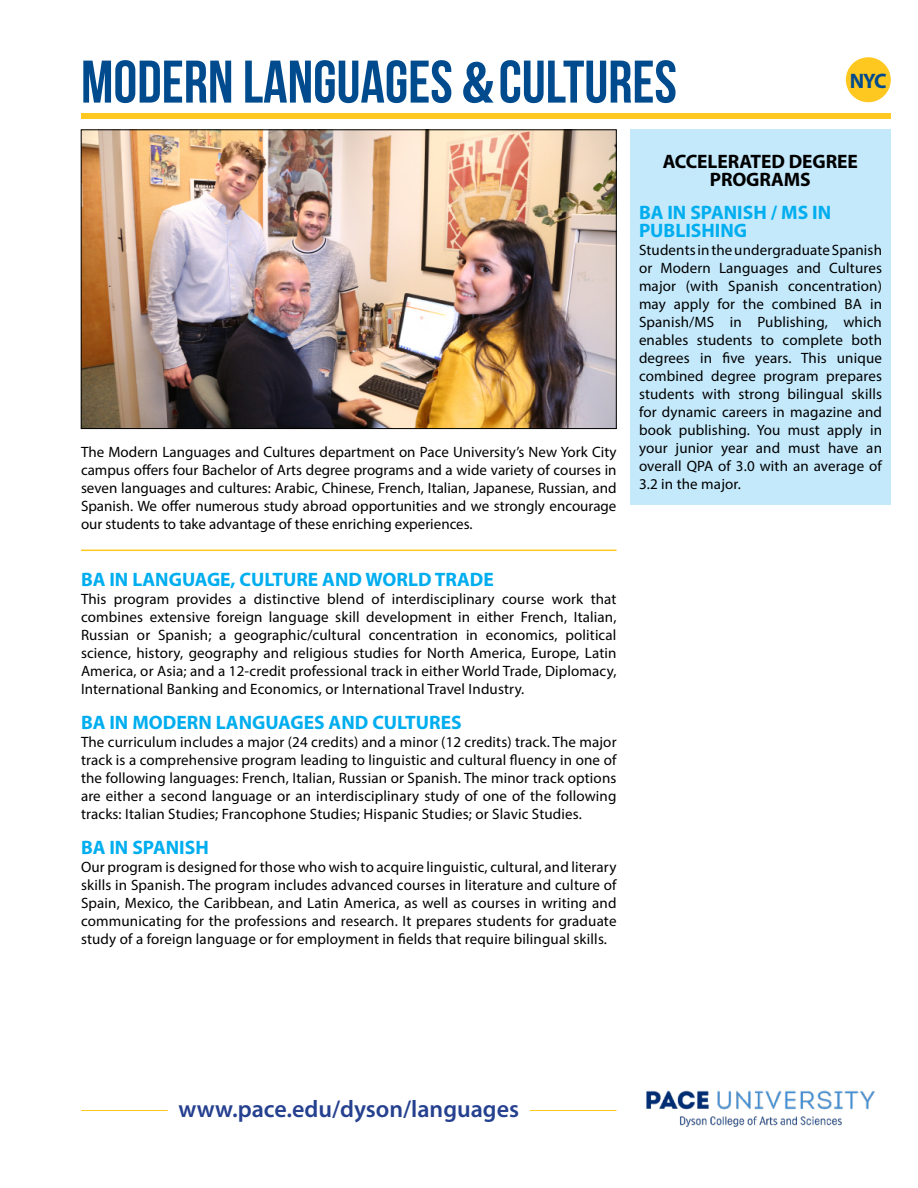
<style>
.page{position:relative;width:918px;height:1188px;background:#fff}
.page>*{position:absolute;margin:0;border:0;box-sizing:border-box;transform-origin:0 0}
.t1{font:700 60px "Bebas Neue";color:#004b8e}
.t2{font:600 24px "Myriad Pro";color:#25408f}
.t3{font:700 21px "Myriad Pro";color:#004b8e}
.t4{font:700 19.5px/18px "Myriad Pro";color:#00aeef}
.t5{font:700 19.5px/18px "Myriad Pro";letter-spacing:-.005em;color:#000;text-align:center}
.t6{font:15px/18px "Myriad Pro";letter-spacing:.01em;color:#000;text-align:justify}
.s1{font-family:"Myriad Pro";font-stretch:condensed}
</style>
<div class="page">
<div style="left:846px;top:57px;width:45px;height:45px;background:#ffc820;border-radius:50%"></div>
<div style="left:630px;top:130px;width:261px;height:375px;background:#c4e9fb"></div>
<div style="left:81px;top:113px;width:810px;height:6px;background:#ffc820"></div>
<hr style="left:81px;top:550px;width:535px;height:1px;background:#ffc820">
<img style="left:83px;top:132px;width:531px;height:295px">
<div style="left:81px;top:130px;width:535px;height:299px;border:1px solid #000"></div>
<hr style="left:81px;top:1110px;width:87px;height:1px;background:#ffc820">
<hr style="left:530px;top:1110px;width:86px;height:1px;background:#ffc820">
<img style="left:646px;top:1090px;width:229px;height:37px">
<h1 class="t1" style="left:81px;top:49px;width:597px">MODERN LANGUAGES <span class="s1">&amp;</span> CULTURES</h1>
<h3 class="t3" style="left:850px;top:67px;width:39px">NYC</h3>
<p class="t6" style="left:81px;top:443px;width:537px">The Modern Languages and Cultures department on Pace University’s New York City campus offers four Bachelor of Arts degree programs and a wide variety of courses in seven languages and cultures: Arabic, Chinese, French, Italian, Japanese, Russian, and Spanish. We offer numerous study abroad opportunities and we strongly encourage our students to take advantage of these enriching experiences.</p>
<h3 class="t4" style="left:81px;top:570px;width:414px">BA IN LANGUAGE, CULTURE AND WORLD TRADE</h3>
<p class="t6" style="left:81px;top:590px;width:537px">This program provides a distinctive blend of interdisciplinary course work that combines extensive foreign language skill development in either French, Italian, Russian or Spanish; a geographic/cultural concentration in economics, political science, history, geography and religious studies for North America, Europe, Latin America, or Asia; and a 12-credit professional track in either World Trade, Diplomacy, International Banking and Economics, or International Travel Industry.</p>
<h3 class="t4" style="left:81px;top:713px;width:382px">BA IN MODERN LANGUAGES AND CULTURES</h3>
<p class="t6" style="left:81px;top:733px;width:537px">The curriculum includes a major (24 credits) and a minor (12 credits) track. The major track is a comprehensive program leading to linguistic and cultural fluency in one of the following languages: French, Italian, Russian or Spanish. The minor track options are either a second language or an interdisciplinary study of one of the following tracks: Italian Studies; Francophone Studies; Hispanic Studies; or Slavic Studies.</p>
<h3 class="t4" style="left:81px;top:838px;width:129px">BA IN SPANISH</h3>
<p class="t6" style="left:81px;top:858px;width:537px">Our program is designed for those who wish to acquire linguistic, cultural, and literary skills in Spanish. The program includes advanced courses in literature and culture of Spain, Mexico, the Caribbean, and Latin America, as well as courses in writing and communicating for the professions and research. It prepares students for graduate study of a foreign language or for employment in fields that require bilingual skills.</p>
<h3 class="t5" style="left:663px;top:152px;width:197px">ACCELERATED DEGREE<br>PROGRAMS</h3>
<h3 class="t4" style="left:639px;top:203px;width:194px">BA IN SPANISH / MS IN<br>PUBLISHING</h3>
<p class="t6" style="left:639px;top:241px;width:245px">Students in the undergraduate Spanish or Modern Languages and Cultures major (with Spanish concentration) may apply for the combined BA in Spanish/MS in Publishing, which enables students to complete both degrees in five years. This unique combined degree program prepares students with strong bilingual skills for dynamic careers in magazine and book publishing. You must apply in your junior year and must have an overall QPA of 3.0 with an average of 3.2 in the major.</p>
<h2 class="t2" style="left:178px;top:1094px;width:342px">www.pace.edu/dyson/languages</h2>
</div>
